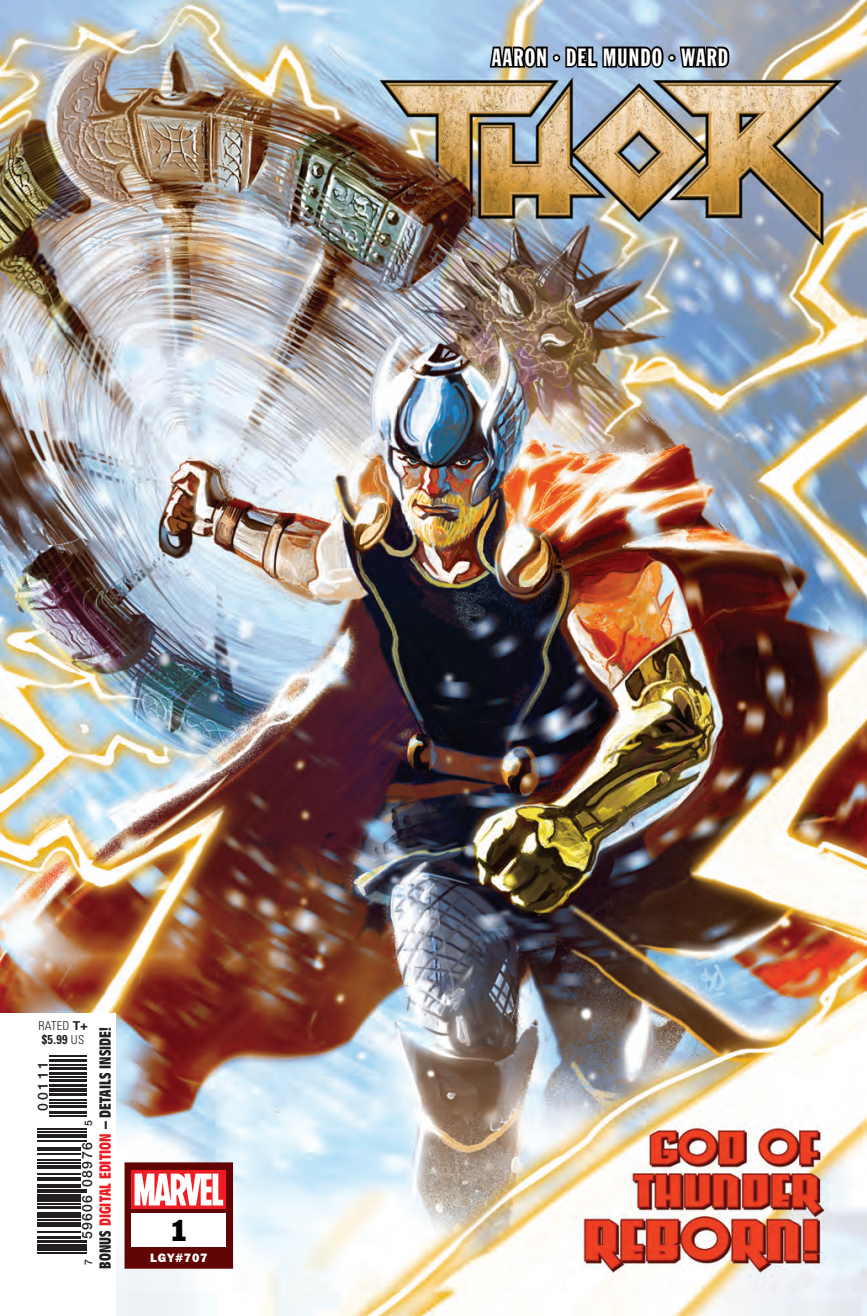
<style>
.page{position:relative;width:867px;height:1316px;background:#fff}
.page>*{position:absolute;margin:0;border:0;box-sizing:border-box;transform-origin:0 0}
.t1{font:28px "Franklin Gothic Std";color:#000001}
.CREDITS_-_WHITE_W_BL{font:24.5px "Franklin Gothic Std Extra Cond";letter-spacing:.05em;color:#fff}
.t2{font:700 condensed 15.75px "Antique Olive Std";letter-spacing:.005em;color:#231f20}
.t3{font:500 14px "Helvetica Neue";letter-spacing:.1em;color:#231f20}
.t4{font:700 condensed 12.78px "Univers LT Std";color:#231f20;scale:.95 1}
.t5{font:12.25px "ITC Franklin Gothic Std Hvy";letter-spacing:.065em;color:#fff}
.t6{font:300 condensed 12.25px "Univers LT Std";letter-spacing:.025em;color:#231f20}
.t7{font:500 10.5px "Helvetica Neue";color:#231f20}
.s1{font-weight:700;font-stretch:normal}
.s2{font-weight:300;font-size:12.25px}
.s3{color:#ee1d23}
.s4{font-size:10.5px}
</style>
<div class="page">
<img style="left:0;top:0;width:866px;height:1315px">
<div style="left:124px;top:1162px;width:109px;height:106px;background:#620505"></div>
<div style="left:131px;top:1213px;width:95px;height:33px;background:#fff"></div>
<div style="left:131px;top:1169px;width:95px;height:39px;background:#ee1d23"></div>
<svg style="left:134px;top:1173px;width:89px;height:32px"></svg>
<svg style="left:487px;top:0;width:62px;height:80px;background:#959c9c"></svg>
<div style="left:552px;top:54px;width:8px;height:8px;border:4px solid #000001;border-radius:50%"></div>
<svg style="left:563px;top:10px;width:102px;height:92px;background:#8195ac"></svg>
<div style="left:668px;top:54px;width:7px;height:8px;border:4px solid #000001;border-radius:50%"></div>
<svg style="left:677px;top:0;width:53px;height:123px;background:#969797"></svg>
<div style="left:0;top:1013px;width:115px;height:302px;background:#fff"></div>
<hr style="left:37px;top:1251px;width:50px;height:1px;background:#231f20">
<hr style="left:37px;top:1248px;width:50px;height:2px;background:#231f20">
<svg style="left:37px;top:1244px;width:50px;height:3px"></svg>
<hr style="left:37px;top:1239px;width:50px;height:3px;background:#231f20">
<hr style="left:37px;top:1235px;width:44px;height:3px;background:#231f20">
<hr style="left:37px;top:1230px;width:44px;height:1px;background:#231f20">
<hr style="left:37px;top:1225px;width:44px;height:1px;background:#231f20">
<hr style="left:37px;top:1221px;width:44px;height:2px;background:#231f20">
<hr style="left:37px;top:1218px;width:44px;height:2px;background:#231f20">
<div style="left:37px;top:1212px;width:44px;height:5px;background:#231f20"></div>
<hr style="left:37px;top:1205px;width:44px;height:3px;background:#231f20">
<hr style="left:37px;top:1203px;width:44px;height:1px;background:#231f20">
<hr style="left:37px;top:1200px;width:44px;height:1px;background:#231f20">
<div style="left:37px;top:1193px;width:44px;height:6px;background:#231f20"></div>
<hr style="left:37px;top:1191px;width:50px;height:1px;background:#231f20">
<hr style="left:37px;top:1188px;width:50px;height:1px;background:#231f20">
<svg style="left:37px;top:1184px;width:44px;height:3px"></svg>
<hr style="left:37px;top:1179px;width:44px;height:1px;background:#231f20">
<hr style="left:37px;top:1176px;width:44px;height:2px;background:#231f20">
<hr style="left:37px;top:1172px;width:44px;height:2px;background:#231f20">
<hr style="left:37px;top:1165px;width:44px;height:3px;background:#231f20">
<hr style="left:37px;top:1162px;width:44px;height:1px;background:#231f20">
<hr style="left:37px;top:1158px;width:44px;height:1px;background:#231f20">
<hr style="left:37px;top:1153px;width:44px;height:1px;background:#231f20">
<hr style="left:37px;top:1149px;width:44px;height:1px;background:#231f20">
<hr style="left:37px;top:1146px;width:44px;height:2px;background:#231f20">
<hr style="left:37px;top:1140px;width:50px;height:1px;background:#231f20">
<svg style="left:37px;top:1134px;width:50px;height:3px"></svg>
<hr style="left:37px;top:1130px;width:50px;height:2px;background:#231f20">
<hr style="left:37px;top:1128px;width:50px;height:1px;background:#231f20">
<hr style="left:50px;top:1115px;width:37px;height:1px;background:#231f20">
<hr style="left:50px;top:1111px;width:37px;height:2px;background:#231f20">
<hr style="left:50px;top:1104px;width:37px;height:3px;background:#231f20">
<hr style="left:50px;top:1102px;width:37px;height:1px;background:#231f20">
<hr style="left:50px;top:1099px;width:37px;height:1px;background:#231f20">
<hr style="left:50px;top:1093px;width:37px;height:2px;background:#231f20">
<hr style="left:50px;top:1090px;width:37px;height:1px;background:#231f20">
<hr style="left:50px;top:1087px;width:37px;height:2px;background:#231f20">
<hr style="left:50px;top:1083px;width:37px;height:3px;background:#231f20">
<hr style="left:50px;top:1078px;width:37px;height:3px;background:#231f20">
<hr style="left:50px;top:1075px;width:37px;height:2px;background:#231f20">
<hr style="left:50px;top:1072px;width:37px;height:2px;background:#231f20">
<hr style="left:50px;top:1066px;width:37px;height:3px;background:#231f20">
<hr style="left:50px;top:1064px;width:37px;height:1px;background:#231f20">
<hr style="left:50px;top:1058px;width:37px;height:3px;background:#231f20">
<hr style="left:50px;top:1055px;width:37px;height:1px;background:#231f20">
<p class="CREDITS_-_WHITE_W_BL" style="left:491px;top:44px;width:238px">AARON · DEL MUNDO · WARD</p>
<p class="t6" style="left:38px;top:1017px;width:51px">RATED <span class="s1">T+</span></p>
<p class="t4" style="left:42px;top:1031px;width:46px">$5.99 <span class="s2">US</span></p>
<p class="t2" style="left:97px;top:1268px;width:243px;rotate:-90deg">BONUS <span class="s3">DIGITAL EDITION</span> – DETAILS INSIDE!</p>
<p class="t3" style="left:32px;top:1110px;width:51px;rotate:-90deg">00111</p>
<p class="t3" style="left:76px;top:1238px;width:121px;rotate:-90deg">59606 08976 <span class="s4">5</span></p>
<p class="t7" style="left:80px;top:1264px;width:7px;rotate:-90deg">7</p>
<p class="t1" style="left:169px;top:1211px;width:22px">1</p>
<p class="t5" style="left:150px;top:1249px;width:59px">LGY#707</p>
</div>
